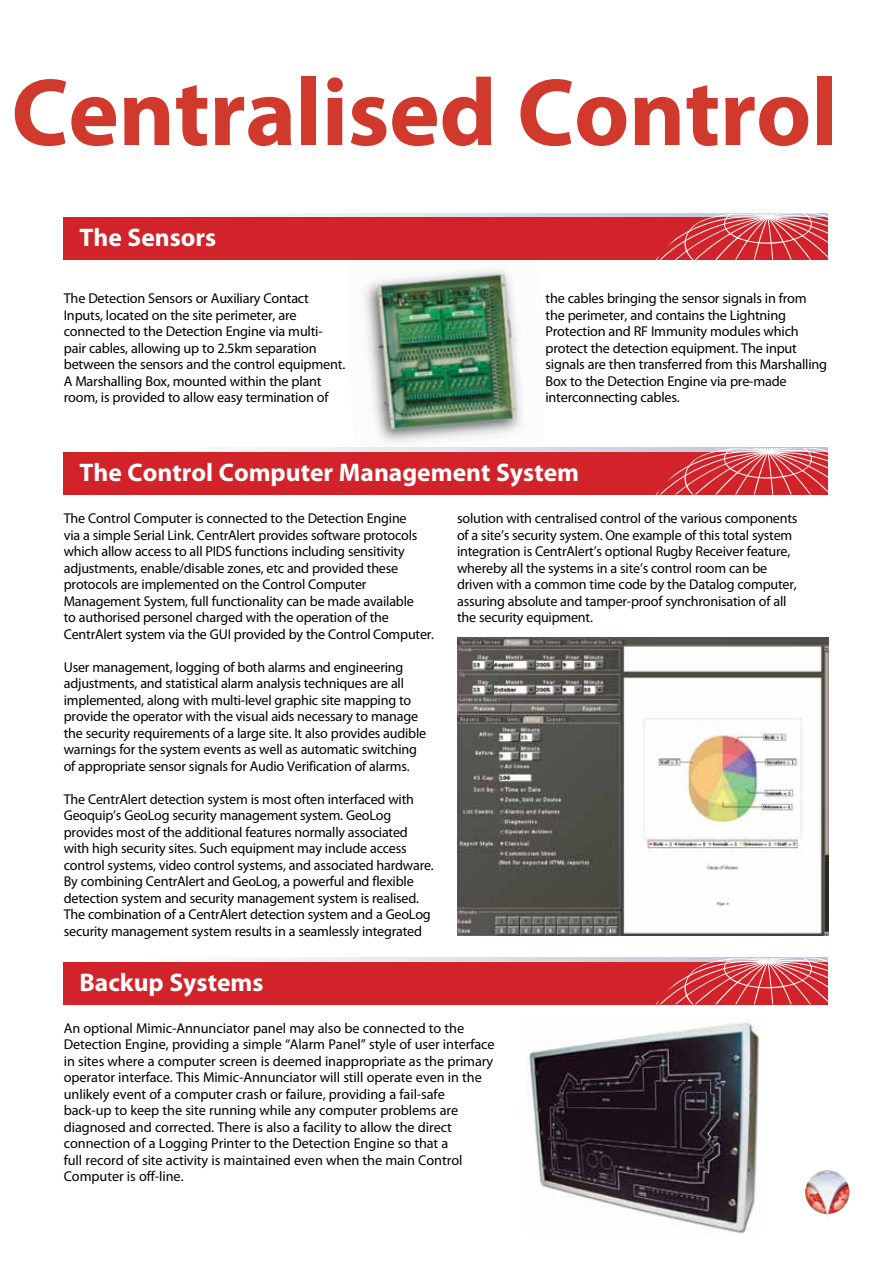
<style>
.page{position:relative;width:893px;height:1263px;background:#fff}
.page>*{position:absolute;margin:0;border:0;box-sizing:border-box;transform-origin:0 0}
.t1{font:700 96.3px "Myriad Pro";letter-spacing:-.005em;color:#d0392b}
.t2{font:700 25.5px "Myriad Pro";color:#fff}
.t3{font:14.25px/16.5px "Myriad Pro";letter-spacing:-.015em;color:#000}
</style>
<div class="page">
<img style="left:364px;top:269px;width:159px;height:174px">
<svg style="left:64px;top:213px;width:581px;height:5px"></svg>
<div style="left:64px;top:218px;width:764px;height:42px;background:#d2232a"></div>
<svg style="left:645px;top:213px;width:183px;height:47px"></svg>
<svg style="left:253px;top:447px;width:575px;height:1px"></svg>
<svg style="left:253px;top:448px;width:392px;height:4px"></svg>
<div style="left:64px;top:452px;width:764px;height:42px;background:#d2232a"></div>
<svg style="left:645px;top:448px;width:183px;height:46px"></svg>
<svg style="left:253px;top:957px;width:575px;height:1px"></svg>
<svg style="left:253px;top:958px;width:392px;height:4px"></svg>
<div style="left:64px;top:962px;width:764px;height:42px;background:#d2232a"></div>
<svg style="left:645px;top:958px;width:183px;height:46px"></svg>
<img style="left:457px;top:638px;width:372px;height:297px">
<img style="left:805px;top:1170px;width:44px;height:48px">
<img style="left:526px;top:1020px;width:234px;height:214px">
<h1 class="t1" style="left:11px;top:50px;width:828px">Centralised Control</h1>
<h2 class="t2" style="left:80px;top:221px;width:138px">The Sensors</h2>
<p class="t3" style="left:64px;top:290px;width:283px">The Detection Sensors or Auxiliary Contact Inputs, located on the site perimeter, are connected to the Detection Engine via multi&shy;pair cables, allowing up to 2.5km separation between the sensors and the control equipment.<br>A Marshalling Box, mounted within the plant room, is provided to allow easy termination of</p>
<p class="t3" style="left:545px;top:290px;width:283px">the cables bringing the sensor signals in from the perimeter, and contains the Lightning Protection and RF Immunity modules which protect the detection equipment. The input signals are then transferred from this Marshalling Box to the Detection Engine via pre-made interconnecting cables.</p>
<h2 class="t2" style="left:80px;top:456px;width:501px">The Control Computer Management System</h2>
<p class="t3" style="left:64px;top:510px;width:372px">The Control Computer is connected to the Detection Engine<br>via a simple Serial Link. CentrAlert provides software protocols which allow access to all PIDS functions including sensitivity adjustments, enable/disable zones, etc and provided these protocols are implemented on the Control Computer Management System, full functionality can be made available<br>to authorised personel charged with the operation of the CentrAlert system via the GUI provided by the Control Computer.</p>
<p class="t3" style="left:64px;top:658px;width:364px">User management, logging of both alarms and engineering adjustments, and statistical alarm analysis techniques are all implemented, along with multi-level graphic site mapping to provide the operator with the visual aids necessary to manage the security requirements of a large site. It also provides audible warnings for the system events as well as automatic switching of appropriate sensor signals for Audio Verification of alarms.</p>
<p class="t3" style="left:64px;top:790px;width:372px">The CentrAlert detection system is most often interfaced with Geoquip’s GeoLog security management system. GeoLog provides most of the additional features normally associated with high security sites. Such equipment may include access control systems, video control systems, and associated hardware.<br>By combining CentrAlert and GeoLog, a powerful and flexible detection system and security management system is realised.<br>The combination of a CentrAlert detection system and a GeoLog security management system results in a seamlessly integrated</p>
<p class="t3" style="left:457px;top:510px;width:342px">solution with centralised control of the various components of a site’s security system. One example of this total system integration is CentrAlert’s optional Rugby Receiver feature, whereby all the systems in a site’s control room can be driven with a common time code by the Datalog computer, assuring absolute and tamper-proof synchronisation of all the security equipment.</p>
<h2 class="t2" style="left:80px;top:965px;width:185px">Backup Systems</h2>
<p class="t3" style="left:64px;top:1019px;width:432px">An optional Mimic-Annunciator panel may also be connected to the Detection Engine, providing a simple “Alarm Panel” style of user interface in sites where a computer screen is deemed inappropriate as the primary operator interface. This Mimic-Annunciator will still operate even in the unlikely event of a computer crash or failure, providing a fail-safe back-up to keep the site running while any computer problems are diagnosed and corrected. There is also a facility to allow the direct connection of a Logging Printer to the Detection Engine so that a<br>full record of site activity is maintained even when the main Control Computer is off-line.</p>
</div>
